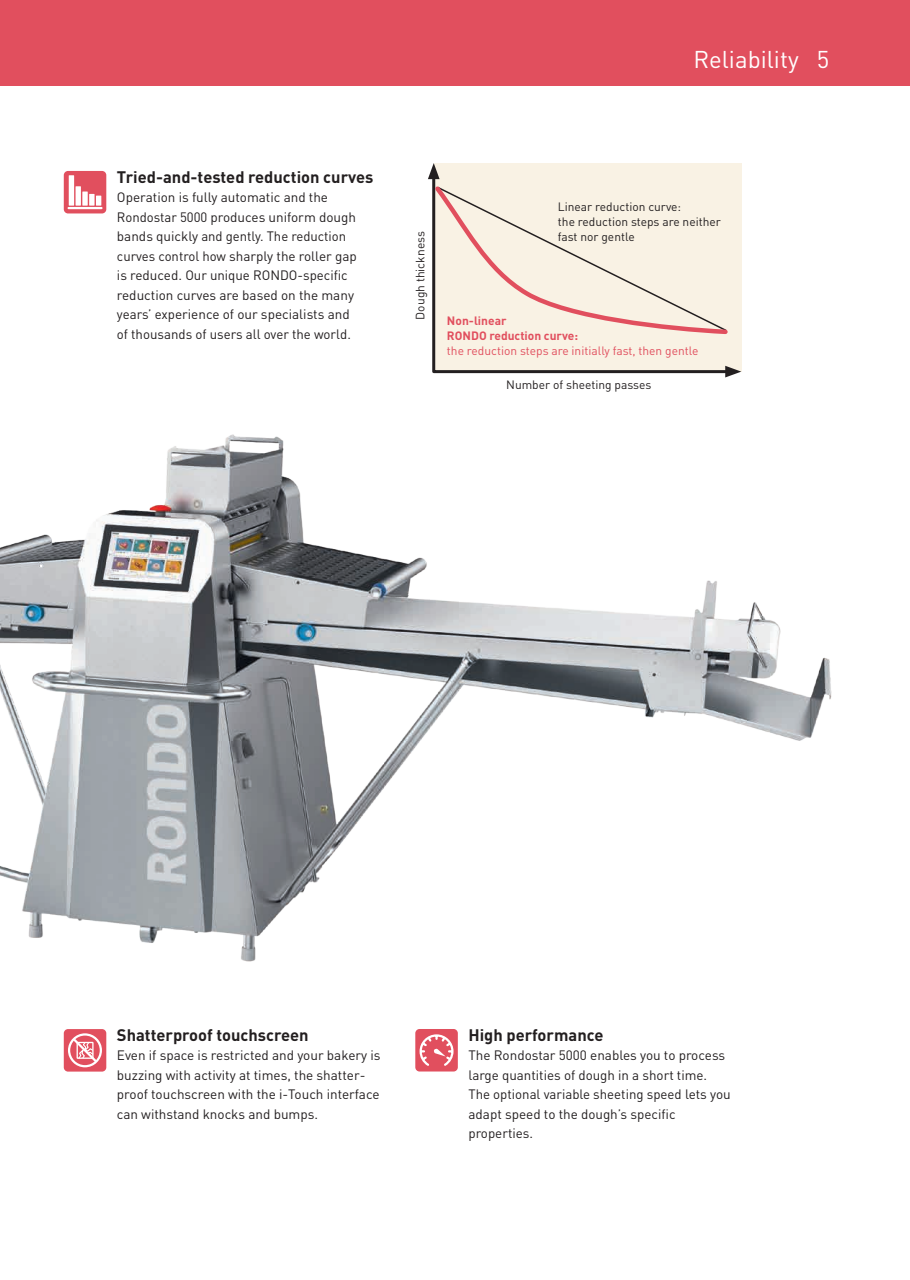
<style>
.page{position:relative;width:910px;height:1280px;background:#fff}
.page>*{position:absolute;margin:0;border:0;box-sizing:border-box;transform-origin:0 0}
.t1{font:24px "DIN Pro";color:#fff}
.t2{font:700 16.5px "DIN Pro";color:#231f20}
.t3{font:13.5px/19.5px "DIN Pro";color:#231f20}
.t4{font:12px/15px "DIN Pro";color:#231f20}
.t5{font:12px "DIN Pro";color:#e14f5e}
.t6{font:700 12px/15px "DIN Pro";color:#e14f5e}
</style>
<div class="page">
<div style="left:0;top:0;width:910px;height:85px;background:#e14f5e"></div>
<img style="left:0;top:434px;width:832px;height:528px">
<div style="left:415px;top:1029px;width:43px;height:42px;background:#e14f5e;border-radius:4px"></div>
<svg style="left:419px;top:1034px;width:35px;height:32px"></svg>
<div style="left:64px;top:1029px;width:42px;height:42px;background:#e14f5e;border-radius:4px"></div>
<svg style="left:68px;top:1033px;width:34px;height:34px"></svg>
<div style="left:434px;top:163px;width:307px;height:209px;background:#f9f2e4"></div>
<svg style="left:432px;top:337px;width:294px;height:37px"></svg>
<svg style="left:725px;top:366px;width:16px;height:11px"></svg>
<svg style="left:428px;top:163px;width:300px;height:174px"></svg>
<div style="left:64px;top:171px;width:42px;height:42px;background:#e14f5e;border-radius:4px"></div>
<div style="left:69px;top:175px;width:5px;height:31px;background:#fff"></div>
<hr style="left:69px;top:207px;width:32px;height:2px;background:#fff">
<div style="left:76px;top:186px;width:5px;height:20px;background:#fff"></div>
<div style="left:82px;top:191px;width:6px;height:15px;background:#fff"></div>
<div style="left:89px;top:194px;width:6px;height:12px;background:#fff"></div>
<div style="left:96px;top:196px;width:5px;height:10px;background:#fff"></div>
<p class="t2" style="left:117px;top:165px;width:258px">Tried-and-tested reduction curves</p>
<p class="t3" style="left:117px;top:187px;width:241px">Operation is fully automatic and the Rondostar 5000 produces uniform dough bands quickly and gently. The reduction curves control how sharply the roller gap is reduced. Our unique RONDO-specific reduction curves are based on the many years’ experience of our specialists and of thousands of users all over the world.</p>
<h1 class="t1" style="left:693px;top:43px;width:137px">Reliability 5</h1>
<p class="t4" style="left:412px;top:320px;width:90px;rotate:-90deg">Dough thickness</p>
<p class="t4" style="left:558px;top:199px;width:164px">Linear reduction curve:<br>the reduction steps are neither fast nor gentle</p>
<p class="t6" style="left:447px;top:312px;width:133px">Non-linear<br>RONDO reduction curve:</p>
<p class="t5" style="left:447px;top:342px;width:253px">the reduction steps are initially fast, then gentle</p>
<p class="t4" style="left:506px;top:377px;width:147px">Number of sheeting passes</p>
<p class="t2" style="left:117px;top:1023px;width:193px">Shatterproof touchscreen</p>
<p class="t3" style="left:117px;top:1045px;width:265px">Even if space is restricted and your bakery is buzzing with activity at times, the shatter&shy;proof touchscreen with the i-Touch interface can withstand knocks and bumps.</p>
<p class="t2" style="left:468px;top:1023px;width:137px">High performance</p>
<p class="t3" style="left:468px;top:1045px;width:264px">The Rondostar 5000 enables you to process large quantities of dough in a short time.<br>The optional variable sheeting speed lets you adapt speed to the dough’s specific properties.</p>
</div>
